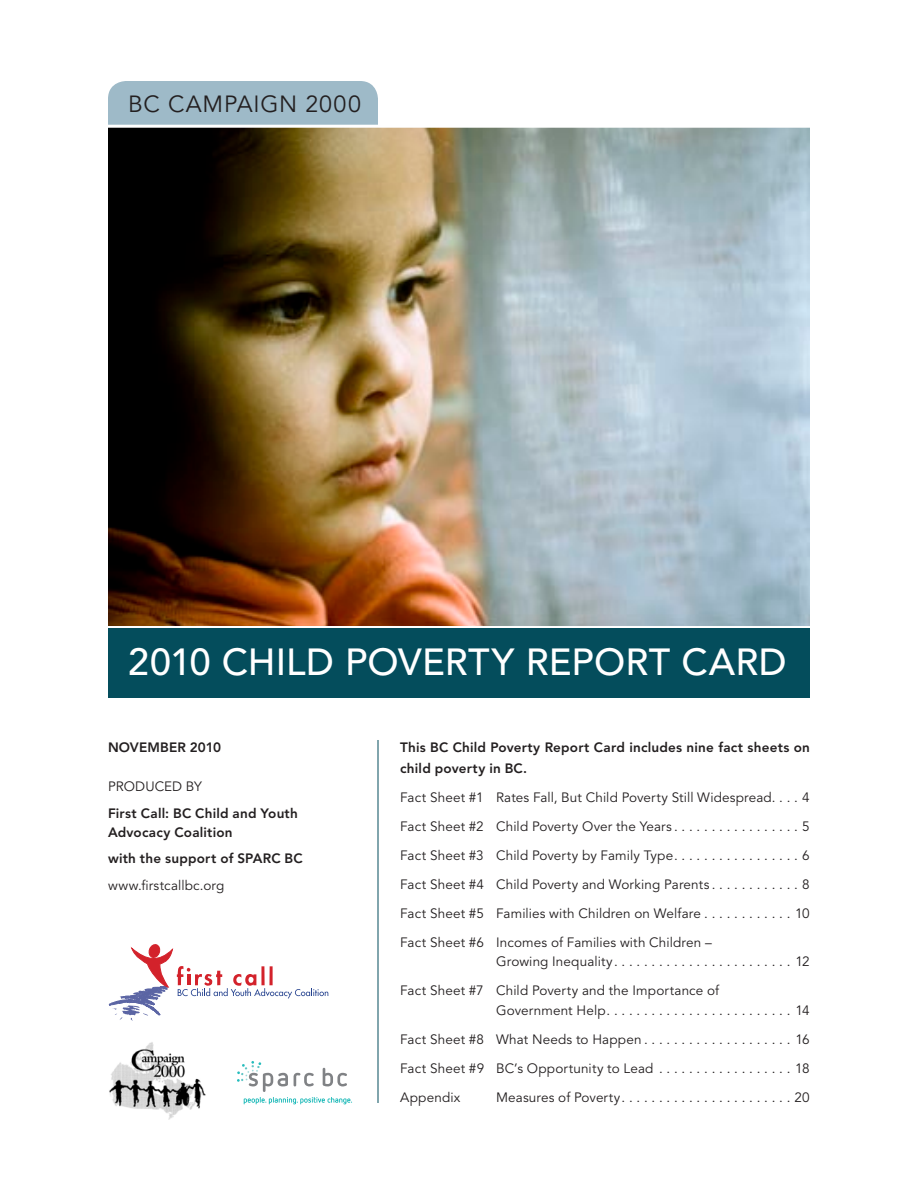
<style>
.page{position:relative;width:918px;height:1188px;background:#fff}
.page>*{position:absolute;margin:0;border:0;box-sizing:border-box;transform-origin:0 0}
.t1{font:500 37.5px "Avenir LT Std";letter-spacing:.005em;color:#fff}
.t2{font:23.25px "Avenir LT Std";letter-spacing:.035em;color:#231f20}
.t3{font:13.5px/29px "Avenir LT Std";letter-spacing:.01em;color:#231f20;text-align:justify}
.t4{font:800 13.5px/19.5px "Avenir LT Std";letter-spacing:.015em;color:#231f20}
</style>
<div class="page">
<svg style="left:109px;top:944px;width:219px;height:77px"></svg>
<svg style="left:237px;top:1061px;width:115px;height:43px"></svg>
<img style="left:109px;top:1042px;width:97px;height:78px">
<div style="left:108px;top:81px;width:270px;height:76px;background:#9ebac8;border-radius:18px"></div>
<div style="left:108px;top:628px;width:702px;height:70px;background:#044d5c"></div>
<img style="left:108px;top:128px;width:702px;height:498px">
<hr style="left:107px;top:125px;width:704px;height:3px;background:#fff">
<hr style="left:378px;top:740px;width:1px;height:363px;background:#044d5c">
<h2 class="t2" style="left:128px;top:91px;width:234px">BC CAMPAIGN 2000</h2>
<h1 class="t1" style="left:128px;top:640px;width:660px">2010 CHILD POVERTY REPORT CARD</h1>
<p class="t4" style="left:108px;top:737px;width:115px">NOVEMBER 2010</p>
<p class="t3" style="left:108px;top:773px;width:96px">PRODUCED BY</p>
<p class="t4" style="left:108px;top:803px;width:191px">First Call: BC Child and Youth<br>Advocacy Coalition</p>
<p class="t4" style="left:108px;top:849px;width:196px">with the support of SPARC BC</p>
<p class="t3" style="left:108px;top:871px;width:118px">www.firstcallbc.org</p>
<p class="t4" style="left:400px;top:737px;width:411px;line-height:21px">This BC Child Poverty Report Card includes nine fact sheets on child poverty in BC.</p>
<p class="t3" style="left:400px;top:783px;width:411px">Fact Sheet #1 Rates Fall, But Child Poverty Still Widespread. . . . 4<br>Fact Sheet #2 Child Poverty Over the Years . . . . . . . . . . . . . . . . . 5<br>Fact Sheet #3 Child Poverty by Family Type. . . . . . . . . . . . . . . . . 6<br>Fact Sheet #4 Child Poverty and Working Parents . . . . . . . . . . . . 8<br>Fact Sheet #5 Families with Children on Welfare . . . . . . . . . . . . 10<br>Fact Sheet #6 Incomes of Families with Children –</p>
<p class="t3" style="left:400px;top:947px;width:411px;text-indent:96px">Growing Inequality........................12<br>Fact Sheet #7 Child Poverty and the Importance of</p>
<p class="t3" style="left:400px;top:996px;width:411px;text-indent:96px">Government Help.........................14<br>Fact Sheet #8 What Needs to Happen. . . . . . . . . . . . . . . . . . . . 16<br>Fact Sheet #9 BC’s Opportunity to Lead . . . . . . . . . . . . . . . . . . 18<br>Appendix</p>
<p class="t3" style="left:496px;top:1083px;width:315px">Measures of Poverty.......................20</p>
</div>
